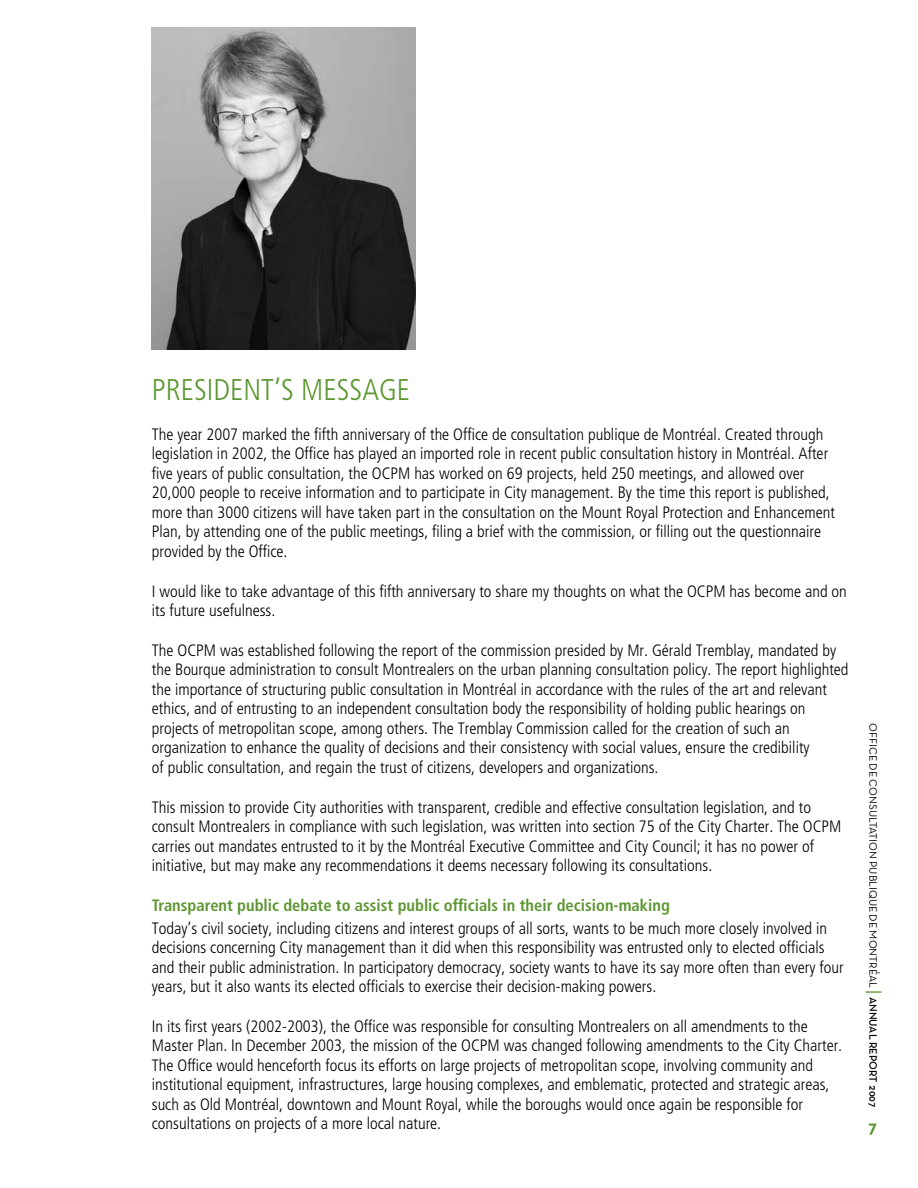
<style>
.page{position:relative;width:918px;height:1188px;background:#fff}
.page>*{position:absolute;margin:0;border:0;box-sizing:border-box;transform-origin:0 0}
.t1{font:300 condensed 30px "Frutiger";color:#5d9732}
.t2{font:700 18px "Neutra Text";color:#5d9732}
.t3{font:300 condensed 16.5px/19.5px "Frutiger";color:#000}
.t4{font:700 condensed 16.5px "Frutiger";color:#5d9732}
.t5{font:10.95px "Neutra Text TF";color:#000}
.s1{font-weight:600}
</style>
<div class="page">
<svg style="left:866px;top:991px;width:16px;height:2px"></svg>
<img style="left:152px;top:27px;width:263px;height:322px">
<h1 class="t1" style="left:152px;top:373px;width:260px">PRESIDENT’S MESSAGE</h1>
<p class="t3" style="left:152px;top:425px;width:685px">The year 2007 marked the fifth anniversary of the Office de consultation publique de Montréal. Created through legislation in 2002, the Office has played an imported role in recent public consultation history in Montréal. After five years of public consultation, the OCPM has worked on 69 projects, held 250 meetings, and allowed over 20,000 people to receive information and to participate in City management. By the time this report is published, more than 3000 citizens will have taken part in the consultation on the Mount Royal Protection and Enhancement Plan, by attending one of the public meetings, filing a brief with the commission, or filling out the questionnaire provided by the Office.</p>
<p class="t3" style="left:152px;top:581px;width:697px">I would like to take advantage of this fifth anniversary to share my thoughts on what the OCPM has become and on its future usefulness.</p>
<p class="t3" style="left:152px;top:641px;width:698px">The OCPM was established following the report of the commission presided by Mr. Gérald Tremblay, mandated by the Bourque administration to consult Montrealers on the urban planning consultation policy. The report highlighted the importance of structuring public consultation in Montréal in accordance with the rules of the art and relevant ethics, and of entrusting to an independent consultation body the responsibility of holding public hearings on projects of metropolitan scope, among others. The Tremblay Commission called for the creation of such an organization to enhance the quality of decisions and their consistency with social values, ensure the credibility<br>of public consultation, and regain the trust of citizens, developers and organizations.</p>
<p class="t3" style="left:152px;top:797px;width:691px">This mission to provide City authorities with transparent, credible and effective consultation legislation, and to consult Montrealers in compliance with such legislation, was written into section 75 of the City Charter. The OCPM carries out mandates entrusted to it by the Montréal Executive Committee and City Council; it has no power of initiative, but may make any recommendations it deems necessary following its consultations.</p>
<p class="t4" style="left:152px;top:895px;width:520px">Transparent public debate to assist public officials in their decision-making</p>
<p class="t3" style="left:152px;top:918px;width:693px">Today’s civil society, including citizens and interest groups of all sorts, wants to be much more closely involved in decisions concerning City management than it did when this responsibility was entrusted only to elected officials and their public administration. In participatory democracy, society wants to have its say more often than every four years, but it also wants its elected officials to exercise their decision-making powers.</p>
<p class="t3" style="left:152px;top:1017px;width:692px">In its first years (2002-2003), the Office was responsible for consulting Montrealers on all amendments to the Master Plan. In December 2003, the mission of the OCPM was changed following amendments to the City Charter.<br>The Office would henceforth focus its efforts on large projects of metropolitan scope, involving community and institutional equipment, infrastructures, large housing complexes, and emblematic, protected and strategic areas, such as Old Montréal, downtown and Mount Royal, while the boroughs would once again be responsible for consultations on projects of a more local nature.</p>
<p class="t5" style="left:880px;top:723px;width:386px;rotate:90deg">Office de consultation publique de Montréal <span class="s1">ANNUAL REPORT 2007</span></p>
<p class="t2" style="left:868px;top:1116px;width:10px">7</p>
</div>
